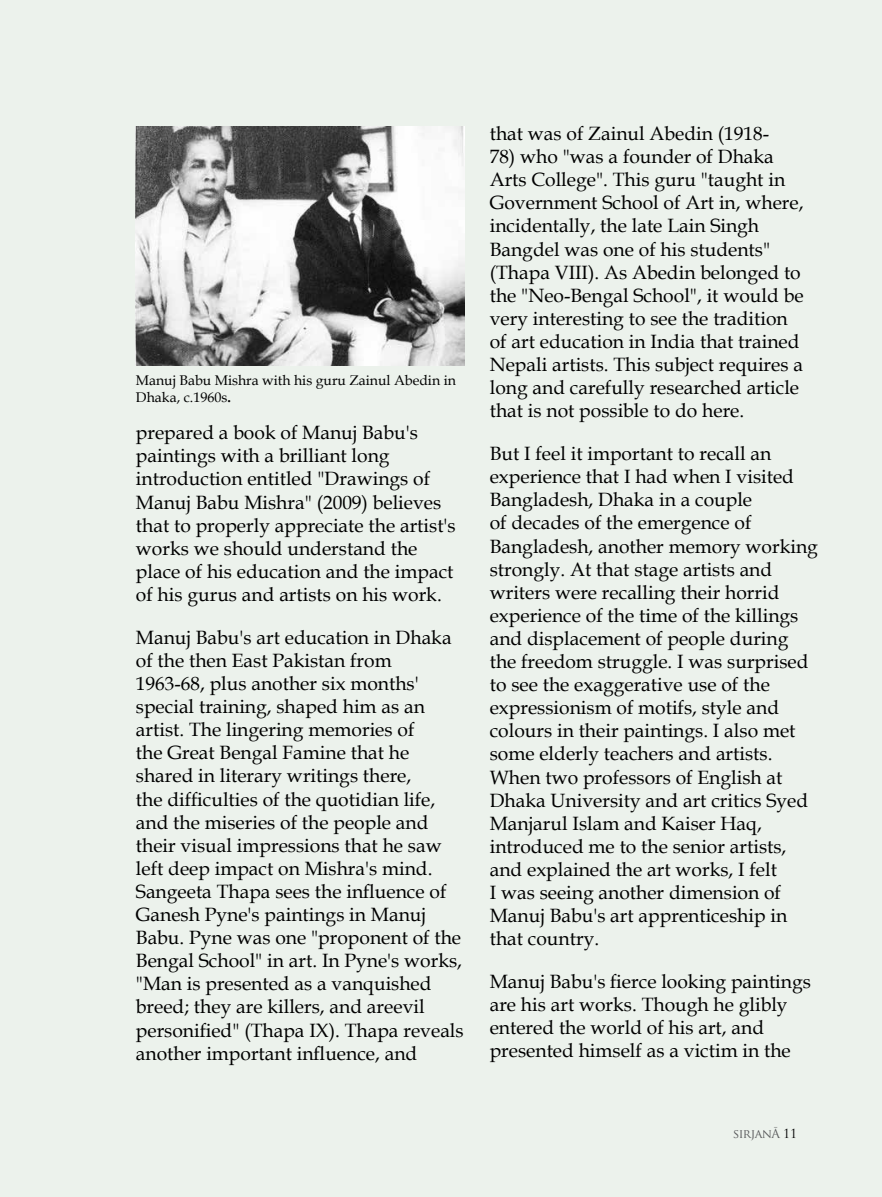
<style>
.page{position:relative;width:882px;height:1197px;background:#ecf2ec}
.page>*{position:absolute;margin:0;border:0;box-sizing:border-box;transform-origin:0 0}
.t1{font:19.25px/23.1px "Book Antiqua";color:#000}
.t2{font:14px/16.8px "Book Antiqua";color:#000}
.t3{font:12.25px "Trajan Pro";letter-spacing:-.04em;color:#58595b}
.s1{font-weight:700}
.s2{color:#000}
</style>
<div class="page">
<img style="left:136px;top:126px;width:329px;height:240px">
<p class="t2" style="left:136px;top:371px;width:322px">Manuj Babu Mishra with his guru Zainul Abedin in<br>Dhaka, c.1960s<span class="s1">.</span></p>
<p class="t1" style="left:136px;top:421px;width:321px">prepared a book of Manuj Babu's paintings with a brilliant long introduction entitled "Drawings of Manuj Babu Mishra" (2009) believes that to properly appreciate the artist's works we should understand the place of his education and the impact of his gurus and artists on his work.</p>
<p class="t1" style="left:136px;top:625px;width:329px">Manuj Babu's art education in Dhaka of the then East Pakistan from 1963-68, plus another six months' special training, shaped him as an artist. The lingering memories of<br>the Great Bengal Famine that he shared in literary writings there,<br>the difficulties of the quotidian life, and the miseries of the people and their visual impressions that he saw left deep impact on Mishra's mind.<br>Sangeeta Thapa sees the influence of Ganesh Pyne's paintings in Manuj Babu. Pyne was one "proponent of the Bengal School" in art. In Pyne's works, "Man is presented as a vanquished breed; they are killers, and areevil personified" (Thapa IX). Thapa reveals another important influence, and</p>
<p class="t1" style="left:490px;top:121px;width:281px">that was of Zainul Abedin (1918-</p>
<p class="t1" style="left:490px;top:145px;width:315px">78) who "was a founder of Dhaka Arts College". This guru "taught in Government School of Art in, where, incidentally, the late Lain Singh Bangdel was one of his students" (Thapa VIII). As Abedin belonged to the "Neo-Bengal School", it would be very interesting to see the tradition of art education in India that trained Nepali artists. This subject requires a long and carefully researched article that is not possible to do here.</p>
<p class="t1" style="left:490px;top:442px;width:330px">But I feel it important to recall an experience that I had when I visited Bangladesh, Dhaka in a couple<br>of decades of the emergence of Bangladesh, another memory working strongly. At that stage artists and writers were recalling their horrid experience of the time of the killings and displacement of people during the freedom struggle. I was surprised to see the exaggerative use of the expressionism of motifs, style and colours in their paintings. I also met some elderly teachers and artists.<br>When two professors of English at Dhaka University and art critics Syed Manjarul Islam and Kaiser Haq, introduced me to the senior artists, and explained the art works, I felt<br>I was seeing another dimension of Manuj Babu's art apprenticeship in that country.</p>
<p class="t1" style="left:490px;top:970px;width:323px">Manuj Babu's fierce looking paintings are his art works. Though he glibly entered the world of his art, and presented himself as a victim in the</p>
<p class="t3" style="left:733px;top:1126px;width:65px">SIRJANĀ <span class="s2">11</span></p>
</div>
